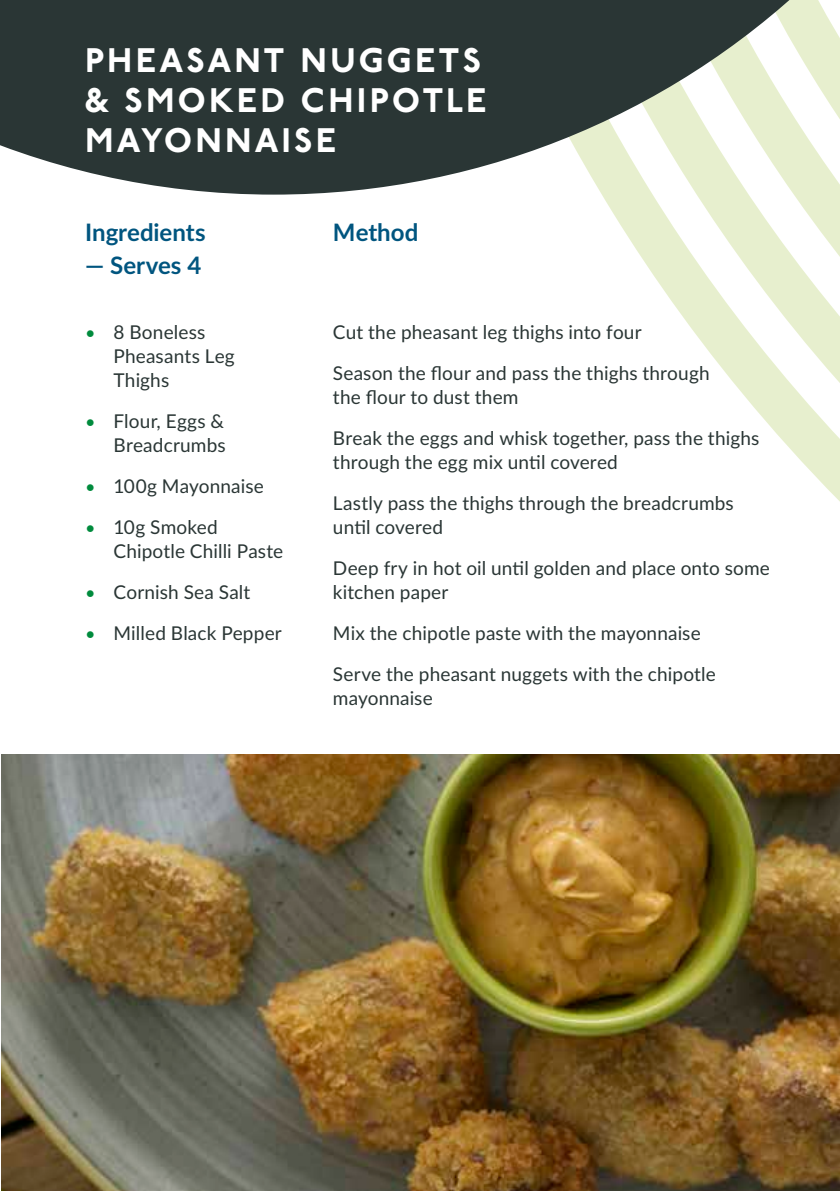
<style>
.page{position:relative;width:840px;height:1191px;background:#fff}
.page>*{position:absolute;margin:0;border:0;box-sizing:border-box;transform-origin:0 0}
.t1{font:800 34px/40px "P22 Underground CY Pro";letter-spacing:.1em;color:#fff}
.t2{font:700 24px "Lato";color:#00557f}
.t3{font:19px/41px "Lato";letter-spacing:.01em;color:#2a3635}
.s1{font-size:18px;color:#008b3d}
</style>
<div class="page">
<svg style="left:602px;top:195px;width:237px;height:306px"></svg>
<svg style="left:200px;top:0;width:639px;height:195px;fill:#2a3635"></svg>
<svg style="left:0;top:0;width:200px;height:192px;background:#3f4a49"></svg>
<img style="left:1px;top:754px;width:838px;height:437px">
<h1 class="t1" style="left:85px;top:40px;width:402px">PHEASANT NUGGETS &amp; SMOKED CHIPOTLE<br>MAYONNAISE</h1>
<p class="t2" style="left:85px;top:214px;width:122px">Ingredients</p>
<p class="t2" style="left:85px;top:248px;width:118px">— Serves 4</p>
<p class="t3" style="left:113px;top:319px;width:123px;line-height:24px;text-indent:-28px"><span class="s1">•</span> 8 Boneless<br>Pheasants Leg<br>Thighs</p>
<p class="t3" style="left:85px;top:408px;width:142px;line-height:24px;text-align:right"><span class="s1">•</span> Flour, Eggs &amp;<br>Breadcrumbs</p>
<p class="t3" style="left:85px;top:464px;width:180px"><span class="s1">•</span> 100g Mayonnaise</p>
<p class="t3" style="left:113px;top:514px;width:171px;line-height:24px;text-indent:-28px"><span class="s1">•</span> 10g Smoked<br>Chipotle Chilli Paste</p>
<p class="t3" style="left:85px;top:570px;width:167px"><span class="s1">•</span> Cornish Sea Salt</p>
<p class="t3" style="left:85px;top:611px;width:198px"><span class="s1">•</span> Milled Black Pepper</p>
<p class="t2" style="left:333px;top:214px;width:87px">Method</p>
<p class="t3" style="left:333px;top:310px;width:378px">Cut the pheasant leg thighs into four<br>Season the flour and pass the thighs through</p>
<p class="t3" style="left:333px;top:375px;width:427px">the flour to dust them<br>Break the eggs and whisk together, pass the thighs</p>
<p class="t3" style="left:333px;top:440px;width:402px">through the egg mix until covered<br>Lastly pass the thighs through the breadcrumbs</p>
<p class="t3" style="left:333px;top:505px;width:438px">until covered<br>Deep fry in hot oil until golden and place onto some</p>
<p class="t3" style="left:333px;top:570px;width:384px">kitchen paper<br>Mix the chipotle paste with the mayonnaise<br>Serve the pheasant nuggets with the chipotle</p>
<p class="t3" style="left:333px;top:676px;width:101px">mayonnaise</p>
</div>
